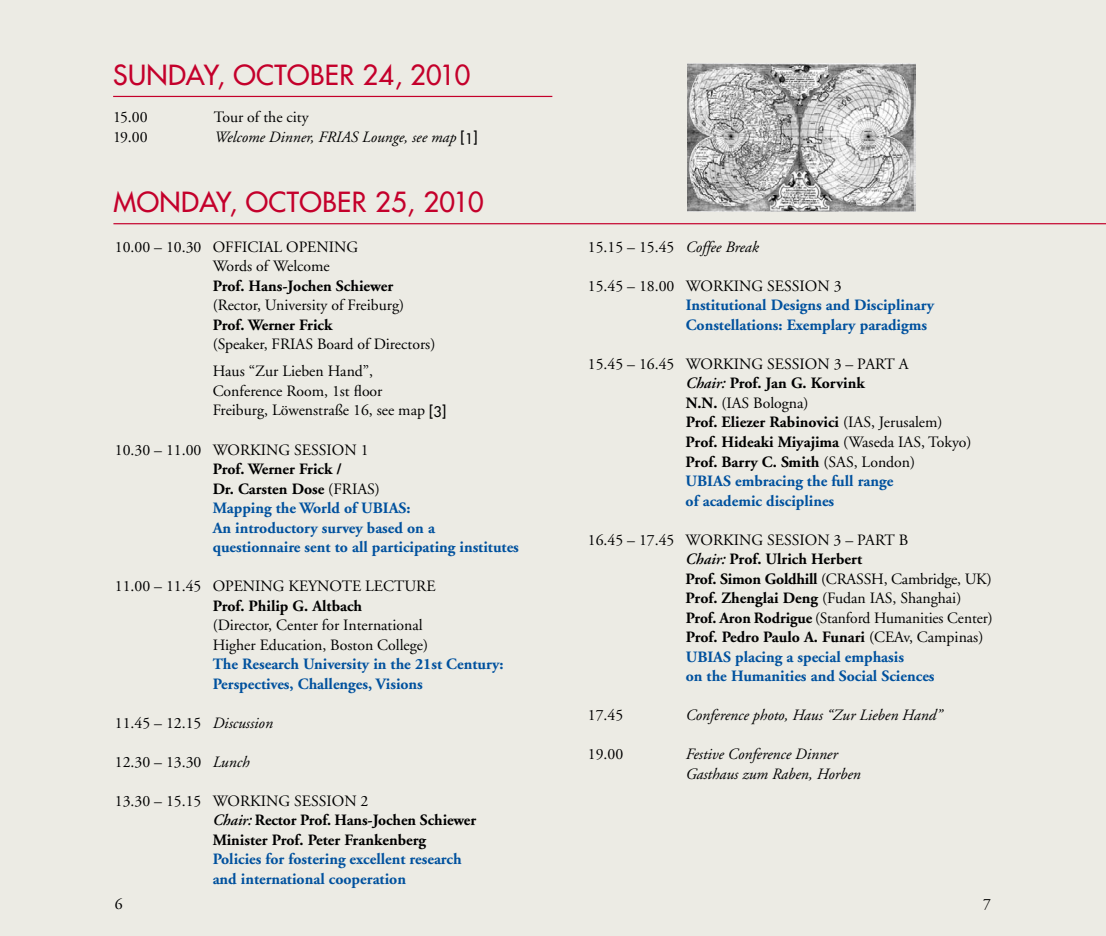
<style>
.page{position:relative;width:1106px;height:936px;background:#fff}
.page>*{position:absolute;margin:0;border:0;box-sizing:border-box;transform-origin:0 0}
.t1{font:27px "Futura LT";letter-spacing:.015em;color:#c4002b}
.t2{font:15.75px/19.5px "Adobe Garamond LT";color:#000}
.t3{font:700 15.75px/19.5px "Adobe Garamond LT";letter-spacing:-.005em;color:#000}
.t4{font:700 15.75px/19.5px "Adobe Garamond LT";color:#00519e}
.t5{font:italic 15.75px/19.5px "Adobe Garamond LT";color:#000}
.s1{font-family:"Futura LT";font-style:normal;font-size:14.25px}
.s2{font-family:"Futura LT";font-size:14.25px}
.s3{color:#000}
.s4{font-weight:400;color:#000}
.s5{font-style:italic}
.s6{font-weight:400}
.s7{font-weight:600;font-style:italic}
.s8{color:#00519e}
</style>
<div class="page">
<div style="left:0;top:0;width:1106px;height:935px;background:#ecebe4"></div>
<hr style="left:113px;top:223px;width:993px;height:1px;background:#c4002b">
<img style="left:687px;top:64px;width:228px;height:148px">
<hr style="left:113px;top:96px;width:439px;height:1px;background:#c4002b">
<h1 class="t1" style="left:113px;top:58px;width:359px">SU NDAY, OCTOBER 24, 2010</h1>
<p class="t2" style="left:113px;top:108px;width:36px">15.00</p>
<p class="t2" style="left:214px;top:108px;width:97px">Tour of the city</p>
<p class="t2" style="left:113px;top:127px;width:36px">19.00</p>
<p class="t5" style="left:214px;top:127px;width:265px">Welcome Dinner, FRIAS Lounge, see map <span class="s1">[</span><sub>1</sub><span class="s1">]</span></p>
<h1 class="t1" style="left:113px;top:185px;width:372px">MONDAY, OCTOBER 25, 2010</h1>
<p class="t2" style="left:213px;top:237px;width:119px;text-indent:74px">Opening<br>Words of Welcome</p>
<p class="t3" style="left:213px;top:276px;width:182px">Prof. Hans-Jochen Schiewer</p>
<p class="t2" style="left:213px;top:295px;width:193px">(Rector, University of Freiburg)</p>
<p class="t3" style="left:213px;top:315px;width:121px">Prof. Werner Frick</p>
<p class="t2" style="left:213px;top:331px;width:224px;line-height:27px">(Speaker, FRIAS Board of Directors)<br>Haus “Zur Lieben Hand”,</p>
<p class="t2" style="left:213px;top:381px;width:235px">Conference Room, 1st floor<br>Freiburg, Löwenstraße 16, see map <span class="s2">[</span><sub>3</sub><span class="s2">]</span></p>
<p class="t2" style="left:115px;top:439px;width:124px">10.30 – 11.00 Working</p>
<p class="t2" style="left:294px;top:439px;width:18px">Session</p>
<p class="t2" style="left:361px;top:439px;width:9px">1</p>
<p class="t4" style="left:213px;top:459px;width:308px"><span class="s3">Prof. Werner Frick /<br>Dr. Carsten Dose</span> <span class="s4">(FRIAS)<br></span>Mapping the World of UBIAS :<br>An introductory survey based on a questionnaire sent to all participating institutes</p>
<p class="t2" style="left:115px;top:576px;width:122px">11.00 – 11.45 Opening</p>
<p class="t2" style="left:288px;top:576px;width:41px">Keynote</p>
<p class="t2" style="left:365px;top:576px;width:19px">Lecture</p>
<p class="t3" style="left:213px;top:595px;width:151px">Prof. Philip G. Altbach</p>
<p class="t2" style="left:213px;top:615px;width:217px">(Director, Center for International<br>Higher Education, Boston College)</p>
<p class="t4" style="left:213px;top:654px;width:292px">The Research University in the 21st Century:<br>Perspectives, Challenges, Visions</p>
<p class="t2" style="left:115px;top:712px;width:159px">11.45 – 12.15 <span class="s5">Discussion</span></p>
<p class="t2" style="left:115px;top:751px;width:136px">12.30 – 13.30 <span class="s5">Lunch</span></p>
<p class="t2" style="left:115px;top:790px;width:124px">13.30 – 15.15 Working</p>
<p class="t2" style="left:294px;top:790px;width:18px">Session</p>
<p class="t2" style="left:115px;top:237px;width:120px">10.00 – 10.30 Official</p>
<p class="t3" style="left:213px;top:790px;width:265px;text-indent:148px"><span class="s6">2<br></span><span class="s7">Chair:</span> Rector Prof. Hans-Jochen Schiewer<br>Minister Prof. Peter Frankenberg</p>
<p class="t4" style="left:213px;top:849px;width:251px">Policies for fostering excellent research and international cooperation</p>
<p class="t2" style="left:588px;top:237px;width:173px">15.15 – 15.45 <span class="s5">Coffee Break</span></p>
<p class="t2" style="left:588px;top:276px;width:124px">15.45 – 18.00 Working</p>
<p class="t2" style="left:767px;top:276px;width:18px">Session</p>
<p class="t2" style="left:833px;top:276px;width:9px">3</p>
<p class="t4" style="left:685px;top:295px;width:250px">Institutional Designs and Disciplinary<br>Constellations: Exemplary paradigms</p>
<p class="t2" style="left:588px;top:354px;width:124px">15.45 – 16.45 Working</p>
<p class="t2" style="left:767px;top:354px;width:18px">Session</p>
<p class="t2" style="left:833px;top:354px;width:43px">3 – Part</p>
<p class="t2" style="left:899px;top:354px;width:11px">A</p>
<p class="t3" style="left:685px;top:373px;width:287px"><span class="s7">Chair:</span> Prof. Jan G. Korvink<br>N.N. <span class="s6">(IAS Bologna)<br></span>Prof. Eliezer Rabinovici <span class="s6">(IAS, Jerusalem)<br></span>Prof. Hideaki Miyajima <span class="s6">(Waseda IAS, Tokyo)<br></span>Prof. Barry C. Smith <span class="s6">(SAS, London)<br></span><span class="s8">UBIAS</span></p>
<p class="t4" style="left:685px;top:471px;width:209px;text-indent:49px">embracing the full range of academic disciplines</p>
<p class="t2" style="left:588px;top:529px;width:124px">16.45 – 17.45 Working</p>
<p class="t2" style="left:767px;top:529px;width:18px">Session</p>
<p class="t2" style="left:833px;top:529px;width:43px">3 – Part</p>
<p class="t2" style="left:899px;top:529px;width:11px">B</p>
<p class="t3" style="left:685px;top:549px;width:308px"><span class="s7">Chair:</span> Prof. Ulrich Herbert<br>Prof. Simon Goldhill <span class="s6">(CRASSH, Cambridge, UK)<br></span>Prof. Zhenglai Deng <span class="s6">(Fudan IAS, Shanghai)<br></span>Prof. Aron Rodrigue <span class="s6">(Stanford Humanities Center)<br></span>Prof. Pedro Paulo A. Funari <span class="s6">(CEAv, Campinas)<br></span><span class="s8">UBIAS</span></p>
<p class="t4" style="left:685px;top:646px;width:250px;text-indent:49px">placing a special emphasis<br>on the Humanities and Social Sciences</p>
<p class="t2" style="left:588px;top:705px;width:37px">17.45</p>
<p class="t5" style="left:685px;top:705px;width:258px">Conference photo, Haus “Zur Lieben Hand”</p>
<p class="t2" style="left:588px;top:744px;width:37px">19.00</p>
<p class="t5" style="left:685px;top:744px;width:177px">Festive Conference Dinner<br>Gasthaus zum Raben, Horben</p>
<p class="t2" style="left:115px;top:894px;width:9px">6</p>
<p class="t2" style="left:983px;top:894px;width:9px">7</p>
</div>
